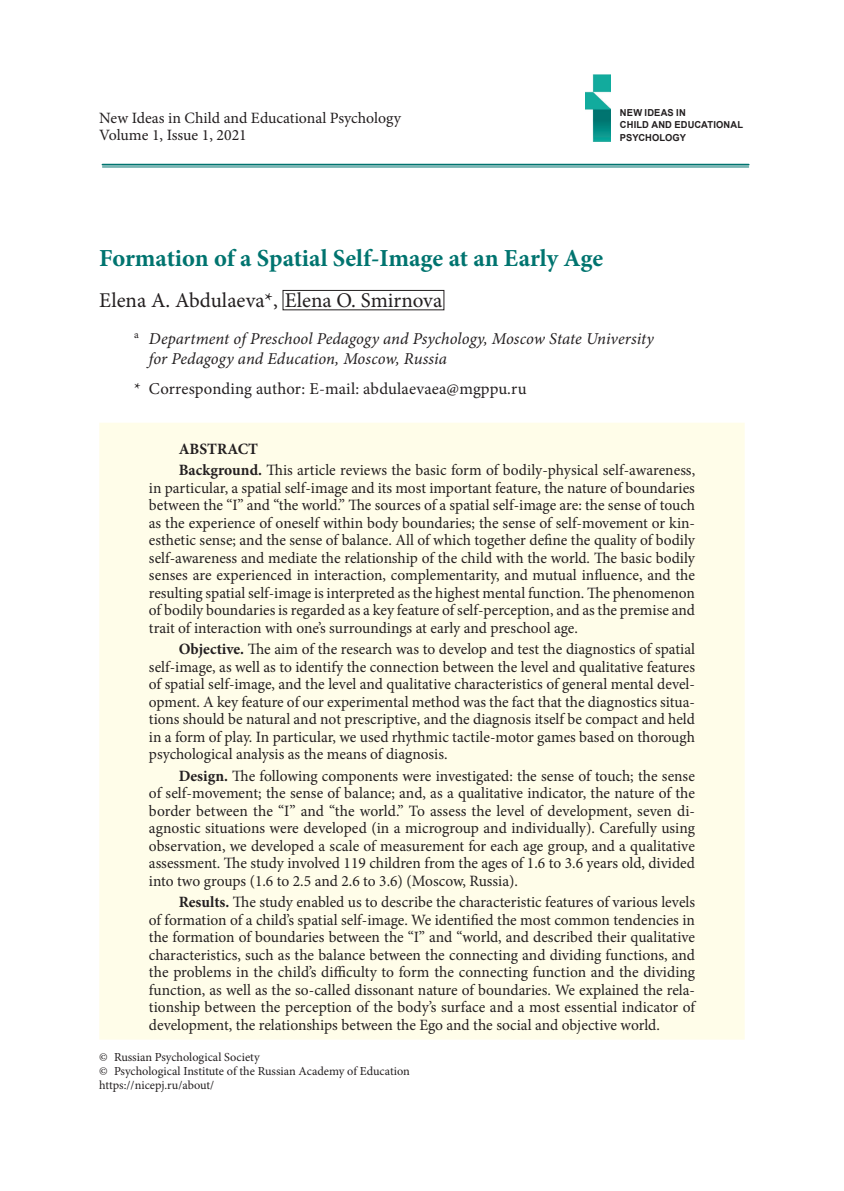
<style>
.page{position:relative;width:844px;height:1191px;background:#fff}
.page>*{position:absolute;margin:0;border:0;box-sizing:border-box;transform-origin:0 0}
.t1{font:700 24.5px "Minion Pro";color:#00746f}
.t2{font:21px "Minion Pro";color:#231f20}
.t3{font:italic 16.62px/19.9px "Minion Pro";letter-spacing:.005em;color:#231f20}
.t4{font:16.62px "Minion Pro";letter-spacing:.01em;color:#231f20}
.t5{font:15.75px/17.5px "Minion Pro";color:#231f20;text-align:justify}
.t6{font:12.25px/14px "Minion Pro";color:#231f20}
.t7{font:700 9.62px/12.2px "Arial";letter-spacing:.015em;color:#231f20}
.s1{font-weight:700}
</style>
<div class="page">
<img style="left:585px;top:75px;width:25px;height:66px">
<hr style="left:102px;top:164px;width:646px;height:1px;background:#00746f">
<hr style="left:102px;top:167px;width:646px;height:1px;background:#00746f">
<div style="left:282px;top:290px;width:162px;height:20px;border:1px solid #231f20"></div>
<div style="left:99px;top:423px;width:645px;height:616px;background:#fffde9"></div>
<p class="t5" style="left:99px;top:110px;width:303px;line-height:16.4px">New Ideas in Child and Educational Psychology<br>Volume 1, Issue 1, 2021</p>
<p class="t7" style="left:619px;top:107px;width:125px">NEW IDEAS IN<br>CHILD AND EDUCATIONAL<br>PSYCHOLOGY</p>
<h1 class="t1" style="left:99px;top:241px;width:505px">Formation of a Spatial Self-Image at an Early Age</h1>
<h2 class="t2" style="left:99px;top:286px;width:344px">Elena A. Abdulaeva*, Elena O. Smirnova</h2>
<p class="t3" style="left:149px;top:329px;width:506px;text-indent:-15px"><sup>a</sup> Department of Preschool Pedagogy and Psychology, Moscow State University for Pedagogy and Education, Moscow, Russia</p>
<p class="t4" style="left:134px;top:377px;width:394px">* Corresponding author: E-mail: abdulaevaea@mgppu.ru</p>
<p class="t5" style="left:179px;top:438px;width:518px;line-height:21.3px"><span class="s1">ABSTRACT<br>Background.</span> This article reviews the basic form of bodily-physical self-awareness,</p>
<p class="t5" style="left:149px;top:479px;width:547px">in particular, a spatial self-image and its most important feature, the nature of boundaries between the “I” and “the world.” The sources of a spatial self-image are: the sense of touch as the experience of oneself within body boundaries; the sense of self-movement or kin&shy;esthetic sense; and the sense of balance. All of which together define the quality of bodily self-awareness and mediate the relationship of the child with the world. The basic bodily senses are experienced in interaction, complementarity, and mutual influence, and the resulting spatial self-image is interpreted as the highest mental function. The phenomenon of bodily boundaries is regarded as a key feature of self-perception, and as the premise and trait of interaction with one’s surroundings at early and preschool age.</p>
<p class="t5" style="left:149px;top:640px;width:547px;text-indent:30px"><span class="s1">Objective.</span> The aim of the research was to develop and test the diagnostics of spatial self-image, as well as to identify the connection between the level and qualitative features of spatial self-image, and the level and qualitative characteristics of general mental devel&shy;opment. A key feature of our experimental method was the fact that the diagnostics situa&shy;tions should be natural and not prescriptive, and the diagnosis itself be compact and held in a form of play. In particular, we used rhythmic tactile-motor games based on thorough psychological analysis as the means of diagnosis.</p>
<p class="t5" style="left:149px;top:767px;width:547px;text-indent:30px"><span class="s1">Design.</span> The following components were investigated: the sense of touch; the sense of self-movement; the sense of balance; and, as a qualitative indicator, the nature of the border between the “I” and “the world.” To assess the level of development, seven di&shy;agnostic situations were developed (in a microgroup and individually). Carefully using observation, we developed a scale of measurement for each age group, and a qualitative assessment. The study involved 119 children from the ages of 1.6 to 3.6 years old, divided into two groups (1.6 to 2.5 and 2.6 to 3.6) (Moscow, Russia).</p>
<p class="t5" style="left:149px;top:893px;width:547px;text-indent:30px"><span class="s1">Results.</span> The study enabled us to describe the characteristic features of various levels of formation of a child’s spatial self-image. We identified the most common tendencies in the formation of boundaries between the “I” and “world, and described their qualitative characteristics, such as the balance between the connecting and dividing functions, and the problems in the child’s difficulty to form the connecting function and the dividing function, as well as the so-called dissonant nature of boundaries. We explained the rela&shy;tionship between the perception of the body’s surface and a most essential indicator of development, the relationships between the Ego and the social and objective world.</p>
<p class="t6" style="left:99px;top:1049px;width:312px">© Russian Psychological Society<br>© Psychological Institute of the Russian Academy of Education https://nicepj.ru/about/</p>
</div>
